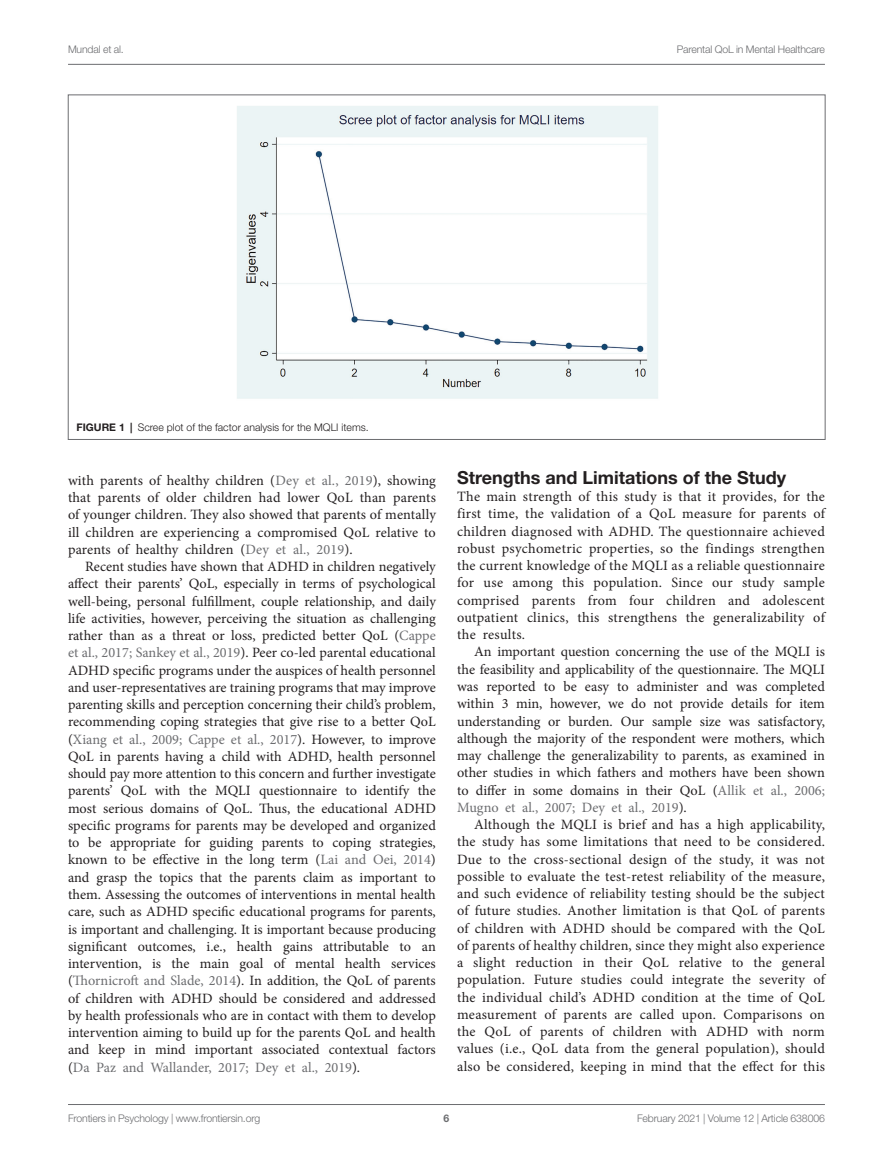
<style>
.page{position:relative;width:893px;height:1170px;background:#fff}
.page>*{position:absolute;margin:0;border:0;box-sizing:border-box;transform-origin:0 0}
.HEAD_2{font:700 18px "Helvetica Neue LT Std";color:#231f20}
.TEXT{font:14.25px/17.2px "Minion Pro";letter-spacing:.005em;color:#231f20;text-align:justify}
.TEXT_FLUSH{font:14.25px/17.2px "Minion Pro";letter-spacing:.02em;color:#231f20;text-align:justify}
.t1{font:300 10.5px "Helvetica Neue LT Std";letter-spacing:-.015em;color:#6c6d70}
.FIG_LEG{font:300 10.5px "Helvetica Neue LT Std";color:#231f20}
.t2{font:700 10.5px "Helvetica Neue LT Std";color:#6c6d70}
.s1{font-weight:700}
.s2{color:#6c6d70}
</style>
<div class="page">
<hr style="left:68px;top:64px;width:757px;height:1px;background:#6c6d70">
<hr style="left:68px;top:1104px;width:757px;height:1px;background:#6c6d70">
<img style="left:237px;top:106px;width:421px;height:293px">
<p class="t1" style="left:68px;top:42px;width:57px">Mundal et al.</p>
<p class="t1" style="left:677px;top:42px;width:150px">Parental QoL in Mental Healthcare</p>
<p class="FIG_LEG" style="left:77px;top:421px;width:294px"><span class="s1">FIGURE 1 |</span> Scree plot of the factor analysis for the MQLI items.</p>
<p class="TEXT" style="left:68px;top:471px;width:369px">with parents of healthy children (<span class="s2">Dey et al., 2019</span>), showing that parents of older children had lower QoL than parents of younger children. They also showed that parents of mentally ill children are experiencing a compromised QoL relative to parents of healthy children (<span class="s2">Dey et al., 2019</span>).</p>
<p class="TEXT" style="left:68px;top:558px;width:369px;text-indent:17px">Recent studies have shown that ADHD in children negatively affect their parents’ QoL, especially in terms of psychological well-being, personal fulfillment, couple relationship, and daily life activities, however, perceiving the situation as challenging rather than as a threat or loss, predicted better QoL (<span class="s2">Cappe et al., 2017; Sankey et al., 2019</span>). Peer co-led parental educational ADHD specific programs under the auspices of health personnel and user-representatives are training programs that may improve parenting skills and perception concerning their child’s problem, recommending coping strategies that give rise to a better QoL (<span class="s2">Xiang et al., 2009; Cappe et al., 2017</span>). However, to improve QoL in parents having a child with ADHD, health personnel should pay more attention to this concern and further investigate parents’ QoL with the MQLI questionnaire to identify the most serious domains of QoL. Thus, the educational ADHD specific programs for parents may be developed and organized to be appropriate for guiding parents to coping strategies, known to be effective in the long term (<span class="s2">Lai and Oei, 2014</span>) and grasp the topics that the parents claim as important to them. Assessing the outcomes of interventions in mental health care, such as ADHD specific educational programs for parents, is important and challenging. It is important because producing significant outcomes, i.e., health gains attributable to an intervention, is the main goal of mental health services (<span class="s2">Thornicroft and Slade, 2014</span>). In addition, the QoL of parents of children with ADHD should be considered and addressed by health professionals who are in contact with them to develop intervention aiming to build up for the parents QoL and health and keep in mind important associated contextual factors (<span class="s2">Da Paz and Wallander, 2017; Dey et al., 2019</span>).</p>
<p class="HEAD_2" style="left:457px;top:466px;width:331px">Strengths and Limitations of the Study</p>
<p class="TEXT_FLUSH" style="left:457px;top:488px;width:369px">The main strength of this study is that it provides, for the first time, the validation of a QoL measure for parents of children diagnosed with ADHD. The questionnaire achieved robust psychometric properties, so the findings strengthen the current knowledge of the MQLI as a reliable questionnaire for use among this population. Since our study sample comprised parents from four children and adolescent outpatient clinics, this strengthens the generalizability of the results.</p>
<p class="TEXT" style="left:457px;top:643px;width:369px;text-indent:17px">An important question concerning the use of the MQLI is the feasibility and applicability of the questionnaire. The MQLI was reported to be easy to administer and was completed within 3 min, however, we do not provide details for item understanding or burden. Our sample size was satisfactory, although the majority of the respondent were mothers, which may challenge the generalizability to parents, as examined in other studies in which fathers and mothers have been shown to differ in some domains in their QoL (<span class="s2">Allik et al., 2006; Mugno et al., 2007; Dey et al., 2019</span>).</p>
<p class="TEXT" style="left:457px;top:815px;width:369px;text-indent:17px">Although the MQLI is brief and has a high applicability, the study has some limitations that need to be considered.<br>Due to the cross-sectional design of the study, it was not possible to evaluate the test-retest reliability of the measure, and such evidence of reliability testing should be the subject of future studies. Another limitation is that QoL of parents of children with ADHD should be compared with the QoL of parents of healthy children, since they might also experience a slight reduction in their QoL relative to the general population. Future studies could integrate the severity of the individual child’s ADHD condition at the time of QoL measurement of parents are called upon. Comparisons on the QoL of parents of children with ADHD with norm values (i.e., QoL data from the general population), should also be considered, keeping in mind that the effect for this</p>
<p class="t1" style="left:68px;top:1111px;width:194px">Frontiers in Psychology | www.frontiersin.org</p>
<p class="t2" style="left:444px;top:1111px;width:7px">6</p>
<p class="t1" style="left:637px;top:1111px;width:189px">February 2021 | Volume 12 | Article 638006</p>
</div>
